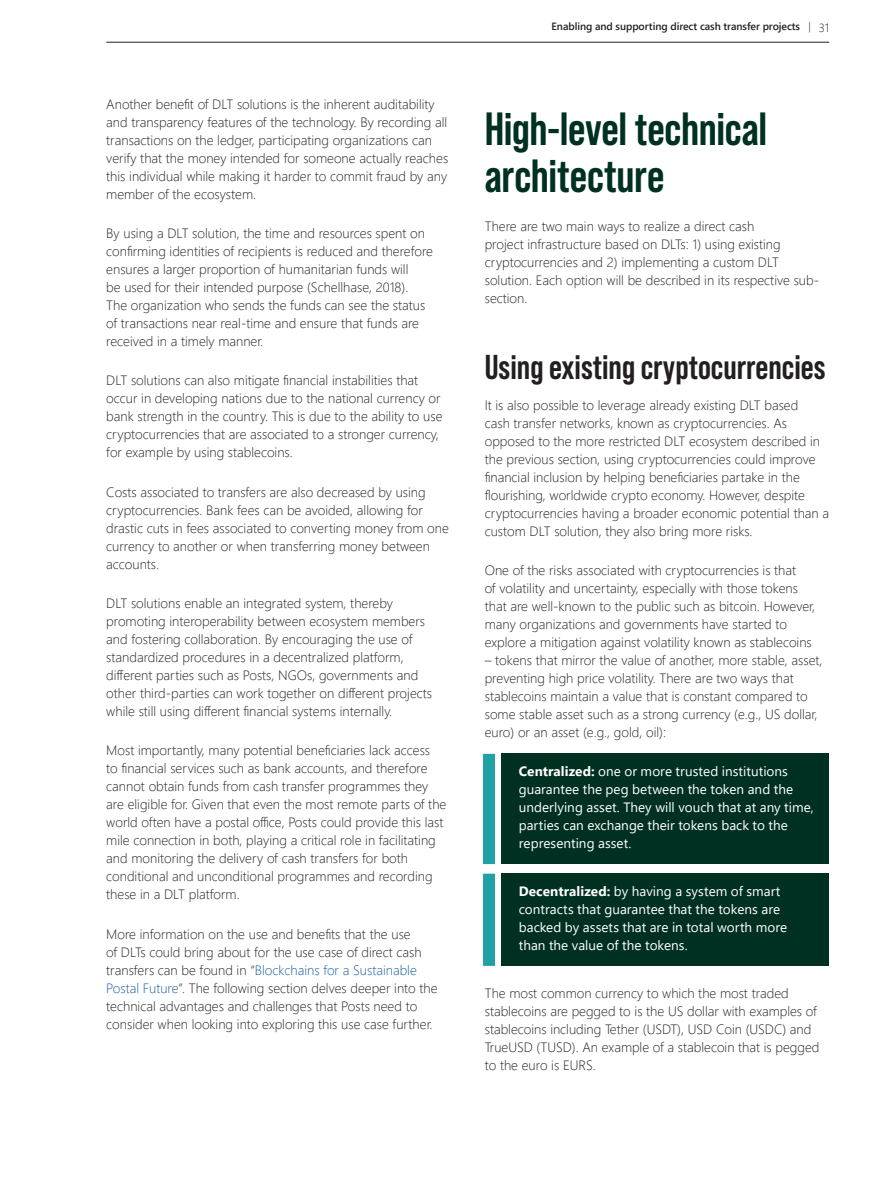
<style>
.page{position:relative;width:893px;height:1191px;background:#fff}
.page>*{position:absolute;margin:0;border:0;box-sizing:border-box;transform-origin:0 0}
.t1{font:700 46.5px/46.5px "Bebas Neue Pro";letter-spacing:-.01em;color:#003022}
.t2{font:700 34.5px "Bebas Neue Pro";color:#231f20}
.t3{font:300 13.5px/18px "Segoe UI";color:#231f20}
.t4{font:13.5px/18px "Segoe UI";color:#fff}
.footnote{font:600 10.5px "Segoe UI";letter-spacing:-.005em;color:#231f20}
.s1{color:#175d9e}
.s2{font-weight:300}
.s3{font-weight:300;font-size:12px}
.s4{font-weight:700}
</style>
<div class="page">
<hr style="left:106px;top:42px;width:723px;height:1px;background:#231f20">
<div style="left:502px;top:754px;width:327px;height:110px;background:#003022"></div>
<div style="left:483px;top:754px;width:12px;height:110px;background:#21a0a6"></div>
<div style="left:502px;top:873px;width:327px;height:93px;background:#003022"></div>
<div style="left:483px;top:873px;width:12px;height:93px;background:#21a0a6"></div>
<p class="t3" style="left:106px;top:94px;width:343px">Another benefit of DLT solutions is the inherent auditability and transparency features of the technology. By recording all transactions on the ledger, participating organizations can verify that the money intended for someone actually reaches this individual while making it harder to commit fraud by any member of the ecosystem.</p>
<p class="t3" style="left:106px;top:223px;width:328px">By using a DLT solution, the time and resources spent on confirming identities of recipients is reduced and therefore ensures a larger proportion of humanitarian funds will<br>be used for their intended purpose (Schellhase, 2018).<br>The organization who sends the funds can see the status of transactions near real-time and ensure that funds are received in a timely manner.</p>
<p class="t3" style="left:106px;top:370px;width:338px">DLT solutions can also mitigate financial instabilities that occur in developing nations due to the national currency or bank strength in the country. This is due to the ability to use cryptocurrencies that are associated to a stronger currency, for example by using stablecoins.</p>
<p class="t3" style="left:106px;top:481px;width:344px">Costs associated to transfers are also decreased by using cryptocurrencies. Bank fees can be avoided, allowing for drastic cuts in fees associated to converting money from one currency to another or when transferring money between accounts.</p>
<p class="t3" style="left:106px;top:593px;width:327px">DLT solutions enable an integrated system, thereby promoting interoperability between ecosystem members and fostering collaboration. By encouraging the use of standardized procedures in a decentralized platform, different parties such as Posts, NGOs, governments and other third-parties can work together on different projects while still using different financial systems internally.</p>
<p class="t3" style="left:106px;top:740px;width:342px">Most importantly, many potential beneficiaries lack access<br>to financial services such as bank accounts, and therefore cannot obtain funds from cash transfer programmes they are eligible for. Given that even the most remote parts of the world often have a postal office, Posts could provide this last mile connection in both, playing a critical role in facilitating and monitoring the delivery of cash transfers for both conditional and unconditional programmes and recording these in a DLT platform.</p>
<p class="t3" style="left:106px;top:923px;width:333px">More information on the use and benefits that the use<br>of DLTs could bring about for the use case of direct cash transfers can be found in “<span class="s1">Blockchains for a Sustainable Postal Future</span>”. The following section delves deeper into the technical advantages and challenges that Posts need to consider when looking into exploring this use case further.</p>
<p class="footnote" style="left:552px;top:17px;width:279px">Enabling and supporting direct cash transfer projects <span class="s2">|</span> <span class="s3">31</span></p>
<p class="t1" style="left:485px;top:105px;width:284px">High-level technical architecture</p>
<p class="t3" style="left:485px;top:216px;width:336px">There are two main ways to realize a direct cash<br>project infrastructure based on DLTs: 1) using existing cryptocurrencies and 2) implementing a custom DLT solution. Each option will be described in its respective sub&shy;section.</p>
<p class="t2" style="left:485px;top:347px;width:342px">Using existing cryptocurrencies</p>
<p class="t3" style="left:485px;top:395px;width:346px">It is also possible to leverage already existing DLT based<br>cash transfer networks, known as cryptocurrencies. As opposed to the more restricted DLT ecosystem described in the previous section, using cryptocurrencies could improve financial inclusion by helping beneficiaries partake in the flourishing, worldwide crypto economy. However, despite cryptocurrencies having a broader economic potential than a custom DLT solution, they also bring more risks.</p>
<p class="t3" style="left:485px;top:560px;width:332px">One of the risks associated with cryptocurrencies is that<br>of volatility and uncertainty, especially with those tokens that are well-known to the public such as bitcoin. However, many organizations and governments have started to explore a mitigation against volatility known as stablecoins</p>
<p class="t3" style="left:485px;top:650px;width:339px">– tokens that mirror the value of another, more stable, asset, preventing high price volatility. There are two ways that stablecoins maintain a value that is constant compared to some stable asset such as a strong currency (e.g., US dollar, euro) or an asset (e.g., gold, oil):</p>
<p class="t4" style="left:519px;top:761px;width:296px"><span class="s4">Centralized:</span> one or more trusted institutions guarantee the peg between the token and the underlying asset. They will vouch that at any time, parties can exchange their tokens back to the representing asset.</p>
<p class="t4" style="left:519px;top:881px;width:270px"><span class="s4">Decentralized:</span> by having a system of smart contracts that guarantee that the tokens are backed by assets that are in total worth more than the value of the tokens.</p>
<p class="t3" style="left:485px;top:983px;width:336px">The most common currency to which the most traded stablecoins are pegged to is the US dollar with examples of stablecoins including Tether (USDT), USD Coin (USDC) and TrueUSD (TUSD). An example of a stablecoin that is pegged to the euro is EURS.</p>
</div>
